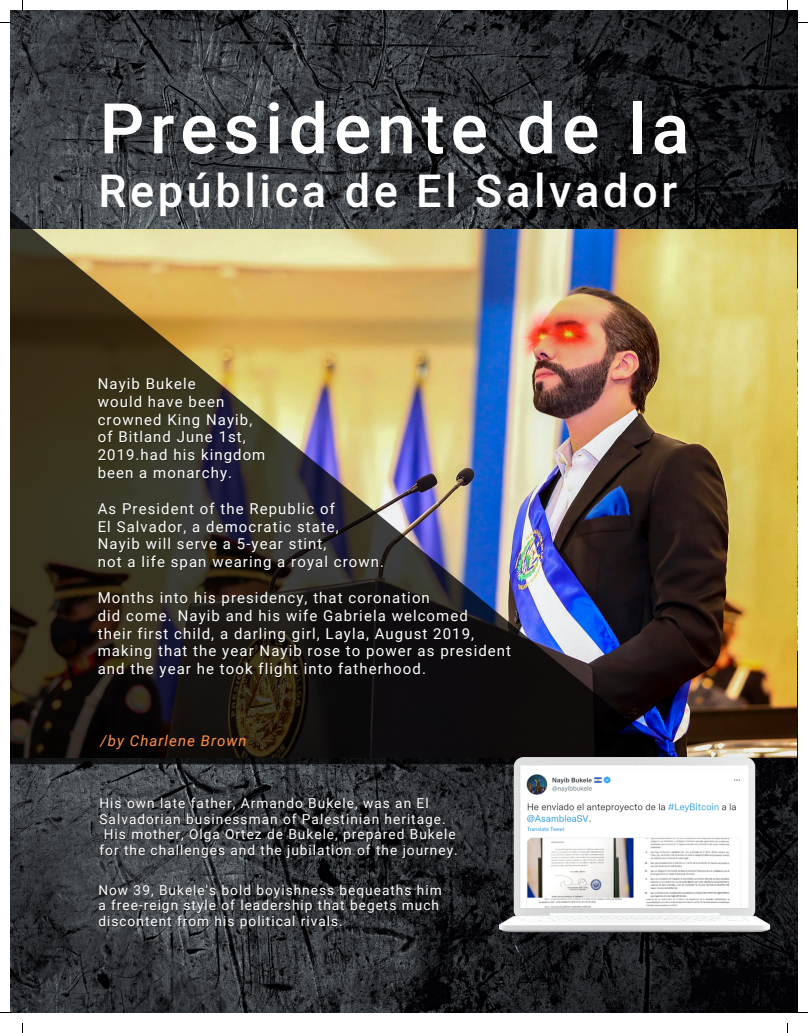
<style>
.page{position:relative;width:808px;height:1033px;background:#fff}
.page>*{position:absolute;margin:0;border:0;box-sizing:border-box;transform-origin:0 0}
.t1{font:500 70px "Mardoto";letter-spacing:.08em;color:#fff}
.t2{font:500 45px "Mardoto";letter-spacing:.08em;color:#fff}
.t3{font:15px "Roboto";letter-spacing:.07em;color:#fff}
.t4{font:italic 15px "Roboto";letter-spacing:.07em;color:#ff914d}
.t5{font:13.75px/16px "Roboto";letter-spacing:.07em;color:#fff}
</style>
<div class="page">
<img style="left:10px;top:10px;width:787px;height:1002px">
<img style="left:681px;top:229px;width:115px;height:528px">
<img style="left:10px;top:208px;width:671px;height:556px">
<img style="left:499px;top:757px;width:270px;height:175px">
<p class="t1" style="left:99px;top:88px;width:591px">Presidente de la</p>
<p class="t2" style="left:98px;top:166px;width:580px">República de El Salvador</p>
<p class="t3" style="left:98px;top:375px;width:100px">Nayib Bukele</p>
<p class="t3" style="left:98px;top:393px;width:128px">would have been</p>
<p class="t3" style="left:98px;top:411px;width:156px">crowned King Nayib,</p>
<p class="t3" style="left:98px;top:428px;width:150px">of Bitland June 1st,</p>
<p class="t3" style="left:98px;top:446px;width:169px">2019.had his kingdom</p>
<p class="t3" style="left:98px;top:464px;width:136px">been a monarchy.</p>
<p class="t3" style="left:98px;top:500px;width:239px">As President of the Republic of</p>
<p class="t3" style="left:98px;top:517px;width:243px">El Salvador, a democratic state,</p>
<p class="t3" style="left:98px;top:535px;width:230px">Nayib will serve a 5-year stint,</p>
<p class="t3" style="left:98px;top:553px;width:288px">not a life span wearing a royal crown.</p>
<p class="t3" style="left:98px;top:589px;width:333px">Months into his presidency, that coronation</p>
<p class="t3" style="left:98px;top:607px;width:371px">did come. Nayib and his wife Gabriela welcomed</p>
<p class="t3" style="left:98px;top:624px;width:378px">their first child, a darling girl, Layla, August 2019,</p>
<p class="t3" style="left:98px;top:642px;width:415px">making that the year Nayib rose to power as president</p>
<p class="t3" style="left:98px;top:660px;width:330px">and the year he took flight into fatherhood.</p>
<p class="t4" style="left:101px;top:731px;width:147px">/by Charlene Brown</p>
<p class="t5" style="left:99px;top:794px;width:331px">His own late father, Armando Bukele, was an El</p>
<p class="t5" style="left:99px;top:810px;width:348px">Salvadorian businessman of Palestinian heritage.</p>
<p class="t5" style="left:104px;top:826px;width:353px">His mother, Olga Ortez de Bukele, prepared Bukele</p>
<p class="t5" style="left:99px;top:842px;width:360px">for the challenges and the jubilation of the journey.</p>
<p class="t5" style="left:98px;top:881px;width:345px">Now 39, Bukele's bold boyishness bequeaths him a free-reign style of leadership that begets much discontent from his political rivals.</p>
</div>
